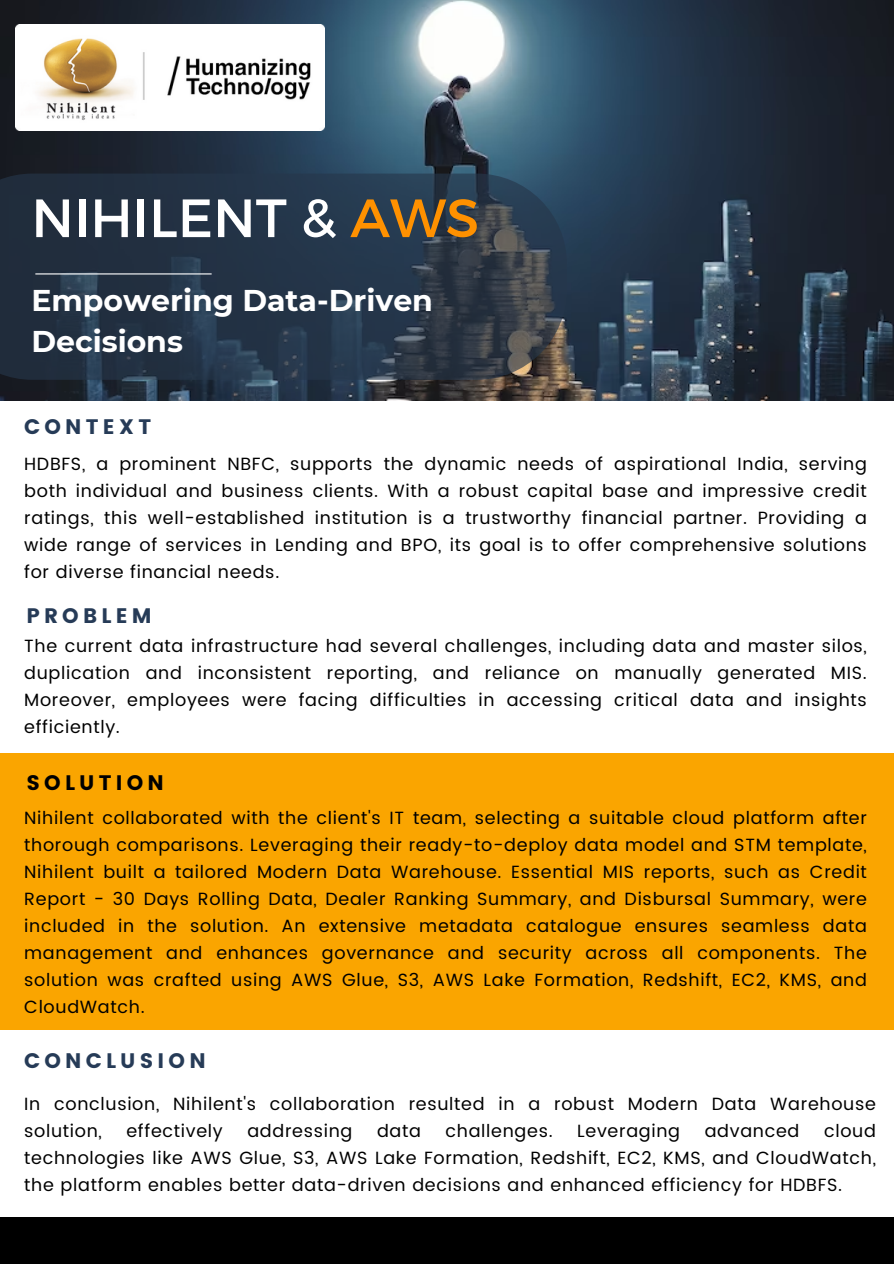
<style>
.page{position:relative;width:894px;height:1264px;background:#fff}
.page>*{position:absolute;margin:0;border:0;box-sizing:border-box;transform-origin:0 0}
.t1{font:53.7px "Montserrat";color:#fff}
.t2{font:700 30px/41.7px "Montserrat";color:#fff}
.t3{font:21px "Poppins";letter-spacing:.2em;color:#263b57}
.t4{font:21px "Poppins";letter-spacing:.2em;color:#000}
.t5{font:17.7px/27px "Poppins";letter-spacing:.04em;color:#000;text-align:justify}
.s1{color:#ff9100}
</style>
<div class="page">
<img style="left:0;top:0;width:893px;height:400px">
<svg style="left:0;top:173px;width:566px;height:207px;background:#293748"></svg>
<div style="left:0;top:1217px;width:893px;height:46px;background:#000"></div>
<hr style="left:35px;top:273px;width:176px;height:1px;background:#fff">
<img style="left:15px;top:24px;width:310px;height:107px">
<div style="left:0;top:753px;width:893px;height:276px;background:#faa500"></div>
<h1 class="t1" style="left:31px;top:183px;width:449px">NIHILENT &amp; <span class="s1">AWS</span></h1>
<h2 class="t2" style="left:31px;top:279px;width:403px">Empowering Data-Driven<br>Decisions</h2>
<p class="t3" style="left:24px;top:414px;width:129px">CONTEXT</p>
<h3 class="t5" style="left:24px;top:450px;width:844px">HDBFS, a prominent NBFC, supports the dynamic needs of aspirational India, serving both individual and business clients. With a robust capital base and impressive credit ratings, this well-established institution is a trustworthy financial partner. Providing a wide range of services in Lending and BPO, its goal is to offer comprehensive solutions for diverse financial needs.</h3>
<p class="t3" style="left:26px;top:603px;width:127px">PROBLEM</p>
<h3 class="t5" style="left:24px;top:632px;width:844px">The current data infrastructure had several challenges, including data and master silos, duplication and inconsistent reporting, and reliance on manually generated MIS.<br>Moreover, employees were facing difficulties in accessing critical data and insights efficiently.</h3>
<p class="t4" style="left:26px;top:770px;width:139px">SOLUTION</p>
<h3 class="t5" style="left:24px;top:804px;width:844px">Nihilent collaborated with the client's IT team, selecting a suitable cloud platform after thorough comparisons. Leveraging their ready-to-deploy data model and STM template, Nihilent built a tailored Modern Data Warehouse. Essential MIS reports, such as Credit Report - 30 Days Rolling Data, Dealer Ranking Summary, and Disbursal Summary, were included in the solution. An extensive metadata catalogue ensures seamless data management and enhances governance and security across all components. The solution was crafted using AWS Glue, S3, AWS Lake Formation, Redshift, EC2, KMS, and CloudWatch.</h3>
<p class="t3" style="left:24px;top:1048px;width:183px">CONCLUSION</p>
<h3 class="t5" style="left:24px;top:1090px;width:853px">In conclusion, Nihilent's collaboration resulted in a robust Modern Data Warehouse solution,</h3>
<h3 class="t5" style="left:126px;top:1117px;width:98px">effectively</h3>
<h3 class="t5" style="left:247px;top:1117px;width:107px">addressing</h3>
<h3 class="t5" style="left:377px;top:1117px;width:45px">data</h3>
<h3 class="t5" style="left:445px;top:1117px;width:109px">challenges.</h3>
<h3 class="t5" style="left:577px;top:1117px;width:104px">Leveraging</h3>
<h3 class="t5" style="left:704px;top:1117px;width:96px">advanced</h3>
<h3 class="t5" style="left:24px;top:1117px;width:853px;text-indent:799px">cloud technologies like AWS Glue, S3, AWS Lake Formation, Redshift, EC2, KMS, and CloudWatch, the platform enables better data-driven decisions and enhanced efficiency for HDBFS.</h3>
</div>
